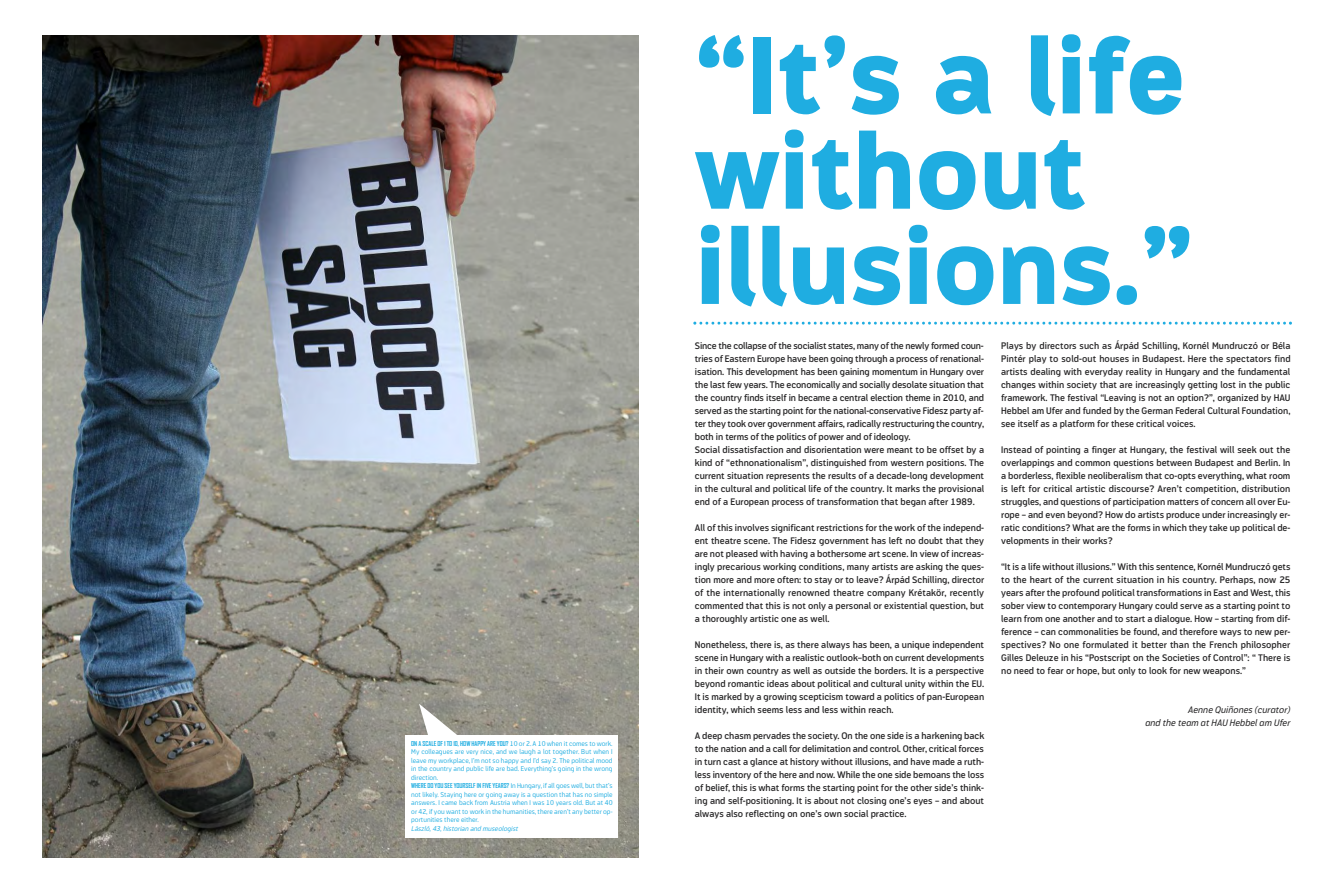
<style>
.page{position:relative;width:1333px;height:893px;background:#fff}
.page>*{position:absolute;margin:0;border:0;box-sizing:border-box;transform-origin:0 0}
.t1{font:800 106.7px/95.3px "Modus";letter-spacing:-.005em;color:#1fade1}
.t2{font:600 9.5px/13px "Modus";color:#272627;text-align:justify}
.t3{font:italic 9.5px/13px "Modus";color:#272627;text-align:right}
.t4{font:300 7px/8.5px "Modus";color:#1fade1;text-align:justify}
.t5{font:italic 300 7px "Modus";color:#1fade1}
.t6{font:700 6.5px "Agency FB";letter-spacing:-.01em;color:#1fade1}
.s1{font-family:"Modus";font-weight:300;font-size:7px}
</style>
<div class="page">
<img style="left:43px;top:35px;width:595px;height:822px">
<svg style="left:693px;top:322px;width:598px;height:3px"></svg>
<div style="left:405px;top:735px;width:213px;height:103px;background:#fff"></div>
<svg style="left:419px;top:704px;width:39px;height:31px"></svg>
<p class="t6" style="left:411px;top:740px;width:203px">ON A SCALE OF 1 TO 10, HOW HAPPY ARE YOU? <span class="s1">10 or 2. A 10 when it comes to work.</span></p>
<p class="t4" style="left:411px;top:748px;width:203px">My colleagues are very nice, and we laugh a lot together. But when I leave my workplace, I’m not so happy and I’d say 2. The political mood in the country and public life are bad. Everything’s going in the wrong direction.</p>
<p class="t6" style="left:411px;top:782px;width:203px">WHERE DO YOU SEE YOURSELF IN FIVE YEARS? <span class="s1">In Hungary, if all goes well, but that’s</span></p>
<p class="t4" style="left:411px;top:791px;width:203px">not likely. Staying here or going away is a question that has no simple answers. I came back from Austria when I was 10 years old. But at 40 or 42, if you want to work in the humanities, there aren’t any better op&shy;portunities there either.</p>
<p class="t5" style="left:411px;top:826px;width:110px">László,43,historian and museologist</p>
<h1 class="t1" style="left:694px;top:37px;width:500px">“It’s a life without illusions.”</h1>
<p class="t2" style="left:694px;top:340px;width:291px;text-align:left">Since the collapse of the socialist states, many of the newly formed coun&shy;tries of Eastern Europe have been going through a process of renational&shy;isation. This development has been gaining momentum in Hungary over the last few years. The economically and socially desolate situation that the country finds itself in became a central election theme in 2010, and served as the starting point for the national-conservative Fidesz party af&shy;ter they took over government affairs, radically restructuring the country, both in terms of the politics of power and of ideology.<br>Social dissatisfaction and disorientation were meant to be offset by a kind of “ethnonationalism”, distinguished from western positions. The current situation represents the results of a decade-long development in the cultural and political life of the country. It marks the provisional end of a European process of transformation that began after 1989.</p>
<p class="t2" style="left:694px;top:522px;width:291px">All of this involves significant restrictions for the work of the independ&shy;ent theatre scene. The Fidesz government has left no doubt that they are not pleased with having a bothersome art scene. In view of increas&shy;ingly precarious working conditions, many artists are asking the ques&shy;tion more and more often: to stay or to leave? Árpád Schilling, director of the internationally renowned theatre company Krétakör, recently commented that this is not only a personal or existential question, but a thoroughly artistic one as well.</p>
<p class="t2" style="left:694px;top:639px;width:291px">Nonetheless, there is, as there always has been, a unique independent scene in Hungary with a realistic outlook–both on current developments in their own country as well as outside the borders. It is a perspective beyond romantic ideas about political and cultural unity within the EU.<br>It is marked by a growing scepticism toward a politics of pan-European identity, which seems less and less within reach.</p>
<p class="t2" style="left:694px;top:730px;width:291px">A deep chasm pervades the society. On the one side is a harkening back to the nation and a call for delimitation and control. Other, critical forces in turn cast a glance at history without illusions, and have made a ruth&shy;less inventory of the here and now. While the one side bemoans the loss of belief, this is what forms the starting point for the other side’s think&shy;ing and self-positioning. It is about not closing one’s eyes – and about always also reflecting on one’s own social practice.</p>
<p class="t2" style="left:1001px;top:340px;width:291px">Plays by directors such as Árpád Schilling, Kornél Mundruczó or Béla Pintér play to sold-out houses in Budapest. Here the spectators find artists dealing with everyday reality in Hungary and the fundamental changes within society that are increasingly getting lost in the public framework. The festival “Leaving is not an option?”, organized by HAU Hebbel am Ufer and funded by the German Federal Cultural Foundation, see itself as a platform for these critical voices.</p>
<p class="t2" style="left:1001px;top:444px;width:291px">Instead of pointing a finger at Hungary, the festival will seek out the overlappings and common questions between Budapest and Berlin. In a borderless, flexible neoliberalism that co-opts everything, what room is left for critical artistic discourse? Aren’t competition, distribution struggles, and questions of participation matters of concern all over Eu&shy;rope – and even beyond? How do artists produce under increasingly er&shy;ratic conditions? What are the forms in which they take up political de&shy;velopments in their works?</p>
<p class="t2" style="left:1001px;top:561px;width:291px">“It is a life without illusions.” With this sentence, Kornél Mundruczó gets to the heart of the current situation in his country. Perhaps, now 25 years after the profound political transformations in East and West, this sober view to contemporary Hungary could serve as a starting point to learn from one another and to start a dialogue. How – starting from dif&shy;ference – can commonalities be found, and therefore ways to new per&shy;spectives? No one formulated it better than the French philosopher Gilles Deleuze in his “Postscript on the Societies of Control”: “ There is no need to fear or hope, but only to look for new weapons.”</p>
<p class="t3" style="left:1145px;top:704px;width:147px">Aenne Quiñones (curator)<br>and the team at HAU Hebbel am Ufer</p>
</div>
